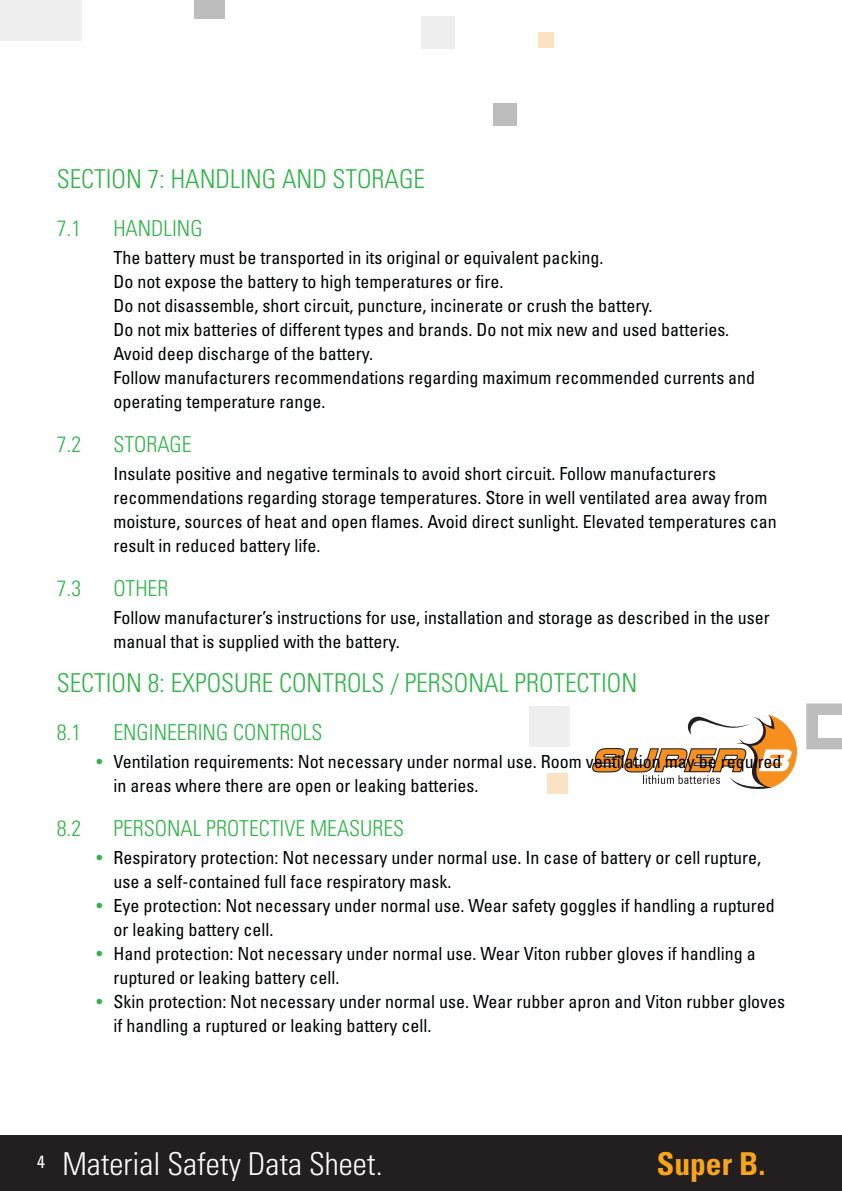
<style>
.page{position:relative;width:842px;height:1191px;background:#fff}
.page>*{position:absolute;margin:0;border:0;box-sizing:border-box;transform-origin:0 0}
.t1{font:300 condensed 31.6px "Univers LT Std";color:#fff}
.t2{font:700 condensed 31.6px "Univers LT Std";color:#f9a51b}
.Heading_2_zonder_nummers{font:300 condensed 26px "Univers LT Std";color:#31b44a}
.Heading_2_zonder_nummers-2{font:300 condensed 22px "Univers LT Std";color:#31b44a}
.t3{font:condensed 18px/24px "Univers LT Std";color:#010203}
.s1{color:#31b44a}
</style>
<div class="page">
<div style="left:0;top:1135px;width:842px;height:56px;background:#231f20"></div>
<div style="left:493px;top:103px;width:23px;height:23px;background:#bdbdbd"></div>
<div style="left:538px;top:32px;width:16px;height:16px;background:#fce2c4"></div>
<div style="left:421px;top:17px;width:34px;height:32px;background:#eee"></div>
<svg style="left:806px;top:703px;width:36px;height:46px"></svg>
<div style="left:818px;top:715px;width:23px;height:23px;background:#fff"></div>
<div style="left:547px;top:774px;width:21px;height:20px;background:#fce2c4"></div>
<div style="left:529px;top:706px;width:41px;height:41px;background:#eee"></div>
<div style="left:0;top:0;width:41px;height:40px;background:#eee"></div>
<div style="left:41px;top:0;width:41px;height:40px;background:#eee"></div>
<div style="left:194px;top:0;width:31px;height:18px;background:#bdbdbd"></div>
<svg style="left:592px;top:714px;width:205px;height:75px"></svg>
<p class="Heading_2_zonder_nummers" style="left:57px;top:163px;width:370px">SECTION 7: HANDLING AND STORAGE</p>
<p class="Heading_2_zonder_nummers-2" style="left:57px;top:215px;width:26px">7.1</p>
<p class="Heading_2_zonder_nummers-2" style="left:113px;top:215px;width:91px">HANDLING</p>
<p class="t3" style="left:113px;top:245px;width:491px">The battery must be transported in its original or equivalent packing.</p>
<p class="t3" style="left:113px;top:269px;width:391px">Do not expose the battery to high temperatures or fire.</p>
<p class="t3" style="left:113px;top:293px;width:541px">Do not disassemble, short circuit, puncture, incinerate or crush the battery.</p>
<p class="t3" style="left:113px;top:317px;width:617px">Do not mix batteries of different types and brands. Do not mix new and used batteries.</p>
<p class="t3" style="left:113px;top:341px;width:261px">Avoid deep discharge of the battery.</p>
<p class="t3" style="left:113px;top:365px;width:643px">Follow manufacturers recommendations regarding maximum recommended currents and operating temperature range.</p>
<p class="Heading_2_zonder_nummers-2" style="left:57px;top:431px;width:26px">7.2</p>
<p class="Heading_2_zonder_nummers-2" style="left:113px;top:431px;width:80px">STORAGE</p>
<p class="t3" style="left:113px;top:461px;width:665px">Insulate positive and negative terminals to avoid short circuit. Follow manufacturers recommendations regarding storage temperatures. Store in well ventilated area away from moisture, sources of heat and open flames. Avoid direct sunlight. Elevated temperatures can result in reduced battery life.</p>
<p class="Heading_2_zonder_nummers-2" style="left:57px;top:575px;width:26px">7.3</p>
<p class="Heading_2_zonder_nummers-2" style="left:113px;top:575px;width:56px">OTHER</p>
<p class="t3" style="left:113px;top:605px;width:658px">Follow manufacturer’s instructions for use, installation and storage as described in the user manual that is supplied with the battery.</p>
<p class="Heading_2_zonder_nummers" style="left:57px;top:667px;width:582px">SECTION 8: EXPOSURE CONTROLS / PERSONAL PROTECTION</p>
<p class="Heading_2_zonder_nummers-2" style="left:57px;top:719px;width:26px">8.1</p>
<p class="Heading_2_zonder_nummers-2" style="left:113px;top:719px;width:210px">ENGINEERING CONTROLS</p>
<p class="t3" style="left:113px;top:749px;width:670px;text-indent:-17px"><span class="s1">•</span> Ventilation requirements: Not necessary under normal use. Room ventilation may be required in areas where there are open or leaking batteries.</p>
<p class="Heading_2_zonder_nummers-2" style="left:57px;top:815px;width:26px">8.2</p>
<p class="Heading_2_zonder_nummers-2" style="left:113px;top:815px;width:292px">PERSONAL PROTECTIVE MEASURES</p>
<p class="t3" style="left:113px;top:845px;width:649px;text-indent:-17px"><span class="s1">•</span> Respiratory protection: Not necessary under normal use. In case of battery or cell rupture, use a self-contained full face respiratory mask.</p>
<p class="t3" style="left:113px;top:893px;width:663px;text-indent:-17px"><span class="s1">•</span> Eye protection: Not necessary under normal use. Wear safety goggles if handling a ruptured or leaking battery cell.</p>
<p class="t3" style="left:113px;top:941px;width:644px;text-indent:-17px"><span class="s1">•</span> Hand protection: Not necessary under normal use. Wear Viton rubber gloves if handling a ruptured or leaking battery cell.</p>
<p class="t3" style="left:113px;top:989px;width:673px;text-indent:-17px"><span class="s1">•</span> Skin protection: Not necessary under normal use. Wear rubber apron and Viton rubber gloves if handling a ruptured or leaking battery cell.</p>
<h1 class="t1" style="left:37px;top:1144px;width:347px"><sup>4</sup> Material Safety Data Sheet.</h1>
<h1 class="t2" style="left:657px;top:1144px;width:110px">Super B.</h1>
</div>
